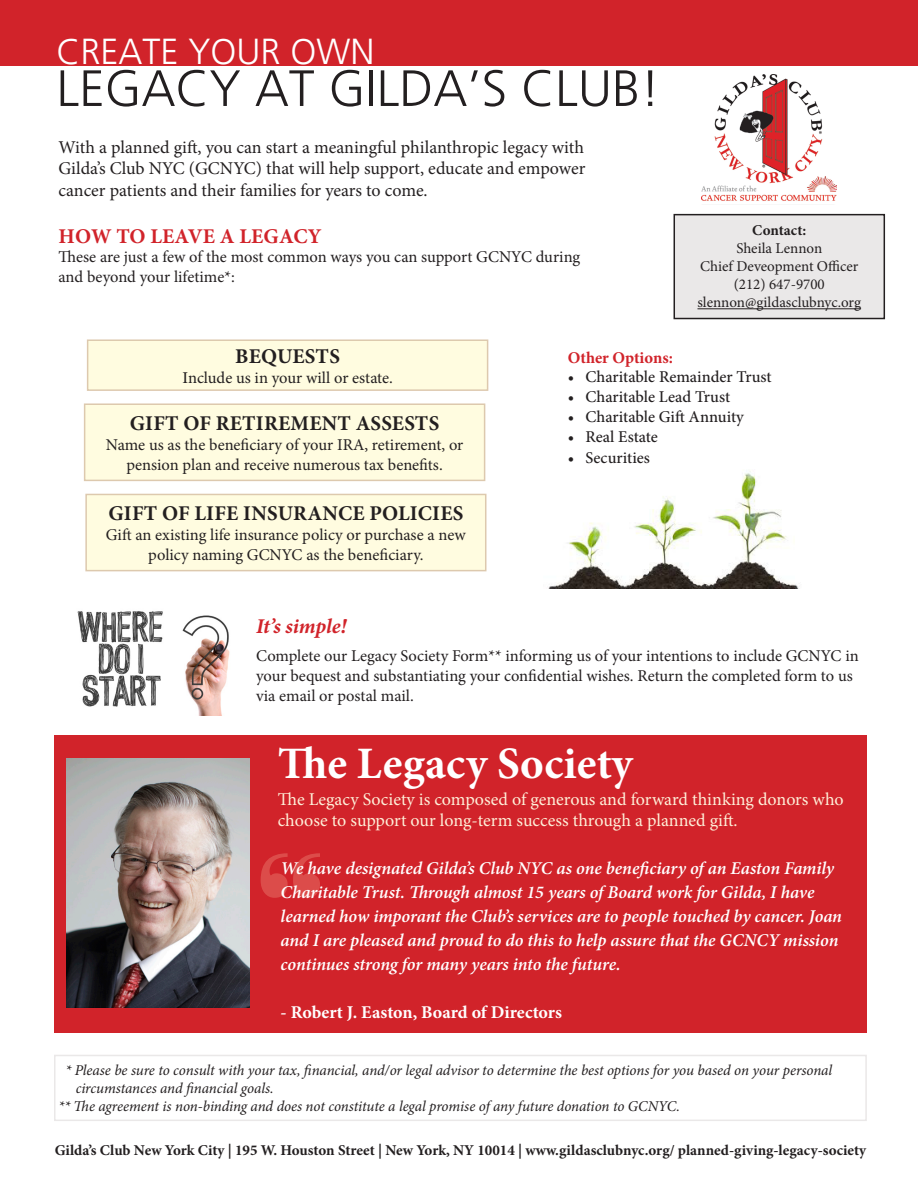
<style>
.page{position:relative;width:918px;height:1188px;background:#fff}
.page>*{position:absolute;margin:0;border:0;box-sizing:border-box;transform-origin:0 0}
.t1{font:225px "Modern";color:#f8ae96}
.t2{font:300 51px "Frutiger LT";color:#231f20}
.t3{font:700 45px "Minion Pro";letter-spacing:.005em;color:#fff}
.t4{font:300 36px "Frutiger LT";color:#fff}
.t5{font:700 21px "Minion Pro";letter-spacing:.01em;color:#231f20}
.t6{font:700 21px "Minion Pro";letter-spacing:.01em;color:#d1232a}
.t7{font:italic 700 21px "Minion Pro";letter-spacing:-.005em;color:#d1232a}
.t8{font:italic 600 18px/24px "Minion Pro";letter-spacing:-.005em;color:#fff}
.t9{font:18px/21.6px "Minion Pro";color:#231f20;text-align:justify}
.t10{font:18px/21.6px "Minion Pro";color:#feefd8}
.t11{font:700 18px "Minion Pro";letter-spacing:-.005em;color:#fff}
.t12{font:16.5px/19.8px "Minion Pro";color:#231f20}
.t13{font:500 16.5px "Minion Pro";color:#231f20}
.t14{font:700 16.5px "Minion Pro";color:#d1232a}
.t15{font:italic 15px "Minion Pro";letter-spacing:-.01em;color:#231f20}
.t16{font:700 15px "Minion Pro";color:#231f20}
.t17{font:15px/18px "Minion Pro";color:#231f20;text-align:center}
.s1{font-weight:500}
.s2{font-weight:400}
</style>
<div class="page">
<img style="left:548px;top:471px;width:252px;height:117px">
<div style="left:0;top:0;width:918px;height:65px;background:#d1232a"></div>
<img style="left:701px;top:74px;width:135px;height:127px">
<div style="left:54px;top:1055px;width:813px;height:66px;border:2px solid #eae8e8"></div>
<div style="left:88px;top:340px;width:400px;height:50px;background:#fffce0"></div>
<div style="left:87px;top:339px;width:401px;height:52px;border:2px solid #ddc9ae"></div>
<div style="left:85px;top:404px;width:400px;height:76px;background:#fffce0"></div>
<div style="left:84px;top:403px;width:401px;height:78px;border:2px solid #ddc9ae"></div>
<div style="left:86px;top:494px;width:400px;height:77px;background:#fffce0"></div>
<div style="left:85px;top:494px;width:401px;height:77px;border:2px solid #ddc9ae"></div>
<img style="left:77px;top:611px;width:153px;height:104px">
<div style="left:54px;top:735px;width:813px;height:298px;background:#d1232a"></div>
<img style="left:66px;top:758px;width:184px;height:250px">
<div style="left:674px;top:215px;width:210px;height:104px;background:#eae8e8"></div>
<hr style="left:697px;top:308px;width:164px;height:1px;background:#231f20">
<div style="left:674px;top:214px;width:211px;height:105px;border:2px solid #231f20"></div>
<p class="t4" style="left:57px;top:31px;width:320px">CREATE YOUR OWN</p>
<p class="t2" style="left:57px;top:60px;width:605px">LEGACY AT GILDA’S CLUB!</p>
<p class="t9" style="left:58px;top:136px;width:528px">With a planned gift, you can start a meaningful philanthropic legacy with Gilda’s Club NYC (GCNYC) that will help support, educate and empower cancer patients and their families for years to come.</p>
<p class="t6" style="left:59px;top:221px;width:265px">HOW TO LEAVE A LEGACY</p>
<p class="t12" style="left:58px;top:247px;width:523px">These are just a few of the most common ways you can support GCNYC during and beyond your lifetime*:</p>
<p class="t16" style="left:752px;top:220px;width:55px">Contact:</p>
<p class="t17" style="left:700px;top:240px;width:160px">Sheila Lennon<br>Chief Deveopment Officer (212) 647-9700</p>
<p class="t17" style="left:697px;top:294px;width:165px">slennon@gildasclubnyc.org</p>
<p class="t5" style="left:235px;top:341px;width:106px">BEQUESTS</p>
<p class="t12" style="left:182px;top:368px;width:212px"><span class="s1">I</span>nclude us in your will or estate.</p>
<p class="t5" style="left:130px;top:409px;width:311px">GIFT OF RETIREMENT ASSESTS</p>
<p class="t12" style="left:106px;top:435px;width:359px;text-align:center">Name us as the beneficiary of your IRA, retirement, or pension plan and receive numerous tax benefits.</p>
<p class="t5" style="left:108px;top:499px;width:357px">GIFT OF LIFE INSURANCE POLICIES</p>
<p class="t12" style="left:106px;top:525px;width:362px;text-align:center">Gift an existing life insurance policy or purchase a new policy naming GCNYC as the beneficiary.</p>
<p class="t7" style="left:256px;top:611px;width:92px">It’s simple!</p>
<p class="t14" style="left:568px;top:346px;width:107px">Other Options:</p>
<p class="t13" style="left:568px;top:366px;width:205px"><span class="s2">•</span> Charitable Remainder Trust</p>
<p class="t13" style="left:568px;top:386px;width:164px">• Charitable Lead Trust</p>
<p class="t13" style="left:568px;top:406px;width:178px">• Charitable Gift Annuity</p>
<p class="t13" style="left:568px;top:425px;width:92px">• Real Estate</p>
<p class="t13" style="left:568px;top:447px;width:84px">• Securities</p>
<p class="t12" style="left:256px;top:646px;width:604px">Complete our Legacy Society Form** informing us of your intentions to include GCNYC in your bequest and substantiating your confidential wishes. Return the completed form to us via email or postal mail.</p>
<p class="t3" style="left:278px;top:732px;width:356px">The Legacy Society</p>
<p class="t10" style="left:278px;top:788px;width:567px">The Legacy Society is composed of generous and forward thinking donors who choose to support our long-term success through a planned gift.</p>
<h1 class="t1" style="left:256px;top:848px;width:69px">“</h1>
<p class="t8" style="left:281px;top:856px;width:563px">We have designated Gilda’s Club NYC as one beneficiary of an Easton Family Charitable Trust. Through almost 15 years of Board work for Gilda, I have learned how imporant the Club’s services are to people touched by cancer. Joan and I are pleased and proud to do this to help assure that the GCNCY mission continues strong for many years into the future.</p>
<p class="t11" style="left:281px;top:1000px;width:283px">- Robert J. Easton, Board of Directors</p>
<p class="t15" style="left:65px;top:1060px;width:768px">* Please be sure to consult with your tax, financial, and/or legal advisor to determine the best options for you based on your personal</p>
<p class="t15" style="left:76px;top:1078px;width:200px">circumstances and financial goals.</p>
<p class="t15" style="left:58px;top:1096px;width:623px">** The agreement is non-binding and does not constitute a legal promise of any future donation to GCNYC.</p>
<p class="t16" style="left:55px;top:1139px;width:813px">Gilda’s Club New York City | 195 W. Houston Street | New York, NY 10014 | www.gildasclubnyc.org/ planned-giving-legacy-society</p>
</div>
